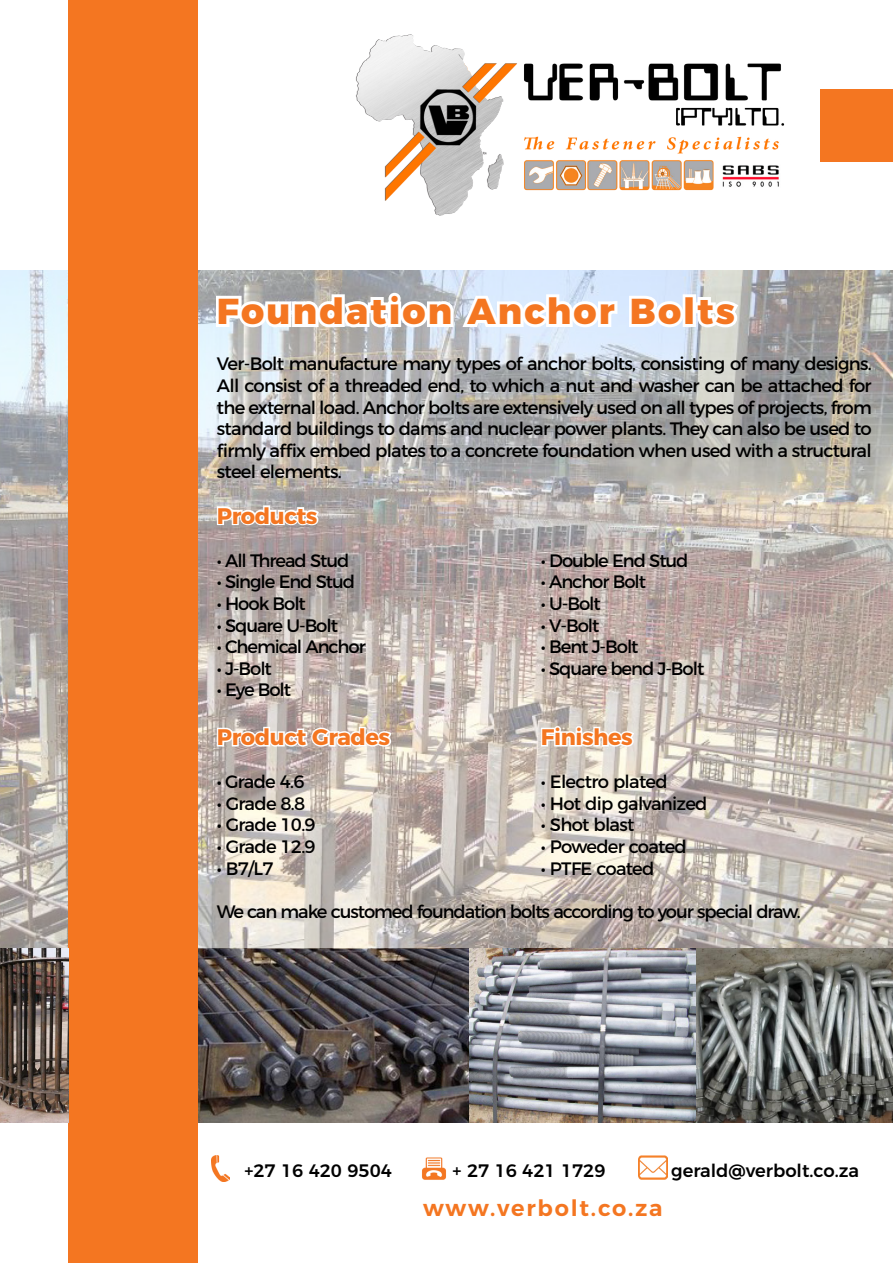
<style>
.page{position:relative;width:893px;height:1263px;background:#fff}
.page>*{position:absolute;margin:0;border:0;box-sizing:border-box;transform-origin:0 0}
.t1{font:800 36px "Montserrat";letter-spacing:.06em;color:#f47621}
.t2{font:700 22.5px "Montserrat";letter-spacing:-.02em;color:#f47621}
.t3{font:600 22.5px "Montserrat";letter-spacing:.08em;color:#f47621}
.t4{font:18px/21.6px "Montserrat";letter-spacing:-.06em;color:#000;text-align:justify}
.t5{font:18px "Montserrat";letter-spacing:-.04em;color:#000}
.t6{font:500 18px "Montserrat";color:#000}
</style>
<div class="page">
<img style="left:198px;top:948px;width:695px;height:175px">
<img style="left:0;top:270px;width:893px;height:678px">
<svg style="left:215px;top:504px;width:106px;height:23px"></svg>
<svg style="left:215px;top:725px;width:179px;height:23px"></svg>
<svg style="left:539px;top:725px;width:97px;height:23px"></svg>
<svg style="left:213px;top:289px;width:473px;height:43px"></svg>
<div style="left:683px;top:294px;width:13px;height:33px;border:6px solid #fff"></div>
<svg style="left:692px;top:294px;width:50px;height:36px"></svg>
<img style="left:355px;top:34px;width:430px;height:182px">
<div style="left:821px;top:89px;width:72px;height:72px;background:#f47621"></div>
<div style="left:68px;top:0;width:130px;height:1263px;background:#f47621"></div>
<img style="left:0;top:948px;width:68px;height:175px">
<img style="left:639px;top:1156px;width:29px;height:23px">
<img style="left:211px;top:1156px;width:19px;height:25px">
<img style="left:422px;top:1157px;width:24px;height:23px">
<h1 class="t1" style="left:217px;top:281px;width:520px">Foundation Anchor Bolts</h1>
<p class="t4" style="left:217px;top:352px;width:656px">Ver-Bolt manufacture many types of anchor bolts, consisting of many designs.<br>All consist of a threaded end, to which a nut and washer can be attached for the external load. Anchor bolts are extensively used on all types of projects, from standard buildings to dams and nuclear power plants. They can also be used to firmly affix embed plates to a concrete foundation when used with a structural steel elements.</p>
<p class="t2" style="left:217px;top:497px;width:102px">Products</p>
<p class="t4" style="left:217px;top:548px;width:134px">• All Thread Stud</p>
<p class="t4" style="left:541px;top:548px;width:149px">• Double End Stud</p>
<p class="t4" style="left:217px;top:570px;width:140px">• Single End Stud</p>
<p class="t4" style="left:541px;top:570px;width:107px">• Anchor Bolt</p>
<p class="t4" style="left:217px;top:591px;width:91px">• Hook Bolt</p>
<p class="t4" style="left:541px;top:591px;width:61px">• U-Bolt</p>
<p class="t4" style="left:217px;top:613px;width:123px">• Square U-Bolt</p>
<p class="t4" style="left:541px;top:613px;width:60px">• V-Bolt</p>
<p class="t4" style="left:217px;top:634px;width:151px">• Chemical Anchor</p>
<p class="t4" style="left:541px;top:634px;width:99px">• Bent J-Bolt</p>
<p class="t4" style="left:217px;top:656px;width:57px">• J-Bolt</p>
<p class="t4" style="left:541px;top:656px;width:165px">• Square bend J-Bolt</p>
<p class="t4" style="left:217px;top:678px;width:76px">• Eye Bolt</p>
<p class="t2" style="left:217px;top:718px;width:175px">Product Grades</p>
<p class="t2" style="left:541px;top:718px;width:93px">Finishes</p>
<p class="t4" style="left:217px;top:769px;width:89px">• Grade 4.6</p>
<p class="t5" style="left:541px;top:767px;width:128px">• Electro plated</p>
<p class="t4" style="left:217px;top:791px;width:90px">• Grade 8.8</p>
<p class="t5" style="left:541px;top:789px;width:168px">• Hot dip galvanized</p>
<p class="t4" style="left:217px;top:813px;width:100px">• Grade 10.9</p>
<p class="t5" style="left:541px;top:811px;width:95px">• Shot blast</p>
<p class="t4" style="left:217px;top:834px;width:100px">• Grade 12.9</p>
<p class="t5" style="left:541px;top:832px;width:147px">• Poweder coated</p>
<p class="t4" style="left:217px;top:856px;width:58px">• B7/L7</p>
<p class="t5" style="left:541px;top:854px;width:115px">• PTFE coated</p>
<p class="t4" style="left:217px;top:899px;width:585px">We can make customed foundation bolts according to your special draw.</p>
<p class="t6" style="left:244px;top:1156px;width:149px">+27 16 420 9504</p>
<p class="t6" style="left:453px;top:1156px;width:154px">+ 27 16 421 1729</p>
<p class="t6" style="left:671px;top:1156px;width:189px">gerald@verbolt.co.za</p>
<p class="t3" style="left:423px;top:1190px;width:241px">www.verbolt.co.za</p>
</div>
